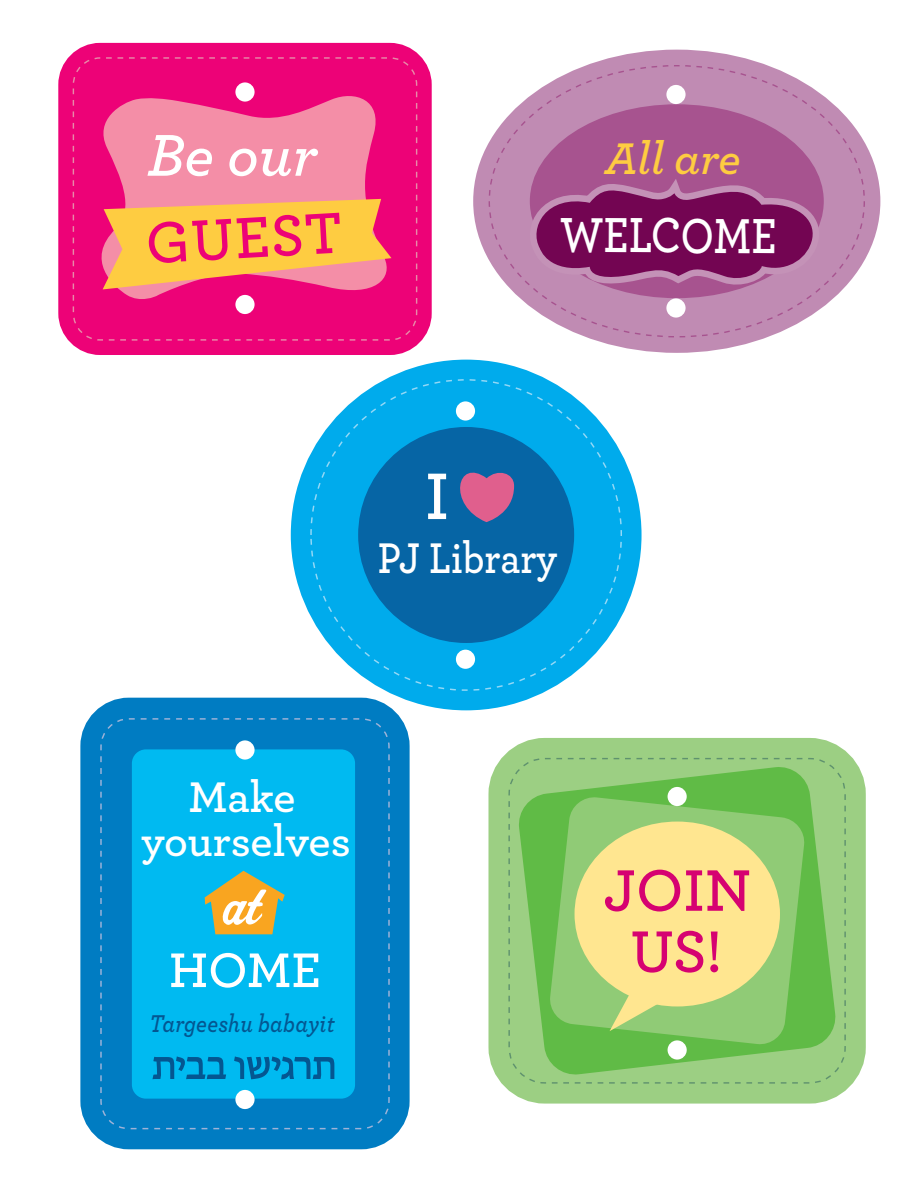
<style>
.page{position:relative;width:918px;height:1188px;background:#fff}
.page>*{position:absolute;margin:0;border:0;box-sizing:border-box;transform-origin:0 0}
.t1{font:600 69px "Archer";color:#fff}
.t2{font:65.1px "OPTI Sport Script";color:#fff}
.t3{font:italic 600 61.8px "Archer";color:#fff}
.t4{font:600 61.35px/61.1px "Archer";color:#d60271;text-align:center}
.t5{font:600 60.6px "Archer";color:#ed0277}
.t6{font:600 51.75px "Archer";letter-spacing:-.02em;color:#fff;scale:.84 1}
.t7{font:600 51px "Archer";color:#fff}
.t8{font:italic 600 46.5px "Archer";letter-spacing:-.005em;color:#fecc41}
.t9{font:600 45px/44.1px "Archer";letter-spacing:-.005em;color:#fff;text-align:center}
.t10{font:600 45px "Archer";letter-spacing:-.005em;color:#fff;scale:.89 1}
.t11{font:italic 600 25.5px "Archer";letter-spacing:.01em;color:#045691;scale:.88 1}
</style>
<div class="page">
<div style="left:80px;top:698px;width:330px;height:451px;border:41px solid #007cc2;border-radius:28px"></div>
<div style="left:473px;top:50px;width:407px;height:303px;border:32px solid #c08bb3;border-radius:50%"></div>
<div style="left:58px;top:43px;width:374px;height:312px;border:30px solid #ed0277;border-radius:27px"></div>
<div style="left:488px;top:738px;width:378px;height:366px;border:41px solid #9ccf83;border-radius:36px"></div>
<div style="left:291px;top:360px;width:351px;height:350px;border:40px solid #00abec;border-radius:50%"></div>
<div style="left:101px;top:719px;width:288px;height:409px;background:#007cc2;border-radius:28px"></div>
<div style="left:489px;top:66px;width:375px;height:271px;background:#c08bb3;border-radius:50%"></div>
<div style="left:73px;top:58px;width:344px;height:282px;background:#ed0277;border-radius:27px"></div>
<div style="left:508px;top:758px;width:338px;height:326px;background:#9ccf83;border-radius:36px"></div>
<svg style="left:517px;top:765px;width:320px;height:311px"></svg>
<svg style="left:549px;top:796px;width:257px;height:250px;fill:#90cb76"></svg>
<div style="left:132px;top:749px;width:223px;height:350px;background:#00baf1;border-radius:14px"></div>
<div style="left:530px;top:104px;width:294px;height:194px;background:#a7538f;border-radius:50%"></div>
<svg style="left:101px;top:96px;width:291px;height:206px;fill:#f48ea7"></svg>
<svg style="left:205px;top:871px;width:80px;height:63px"></svg>
<svg style="left:153px;top:1056px;width:73px;height:23px"></svg>
<svg style="left:234px;top:1056px;width:100px;height:23px"></svg>
<svg style="left:103px;top:199px;width:288px;height:90px;background:#faaa58"></svg>
<div style="left:575px;top:822px;width:205px;height:184px;background:#ffe690;border-radius:50%"></div>
<svg style="left:610px;top:984px;width:61px;height:47px"></svg>
<svg style="left:527px;top:182px;width:292px;height:112px"></svg>
<div style="left:235px;top:295px;width:20px;height:19px;background:#fff;border-radius:50%"></div>
<div style="left:668px;top:787px;width:19px;height:19px;background:#fff;border-radius:50%"></div>
<div style="left:668px;top:1040px;width:19px;height:20px;background:#fff;border-radius:50%"></div>
<div style="left:235px;top:82px;width:20px;height:20px;background:#fff;border-radius:50%"></div>
<div style="left:235px;top:1090px;width:20px;height:19px;background:#fff;border-radius:50%"></div>
<div style="left:235px;top:740px;width:20px;height:20px;background:#fff;border-radius:50%"></div>
<div style="left:666px;top:298px;width:20px;height:20px;background:#fff;border-radius:50%"></div>
<div style="left:666px;top:85px;width:20px;height:19px;background:#fff;border-radius:50%"></div>
<div style="left:311px;top:380px;width:310px;height:310px;background:#00abec;border-radius:50%"></div>
<div style="left:358px;top:427px;width:216px;height:216px;background:#0665a5;border-radius:50%"></div>
<svg style="left:460px;top:472px;width:54px;height:50px"></svg>
<div style="left:456px;top:401px;width:19px;height:20px;background:#fff;border-radius:50%"></div>
<div style="left:456px;top:650px;width:19px;height:19px;background:#fff;border-radius:50%"></div>
<div style="left:100px;top:718px;width:290px;height:411px;border:1px dashed #9eb3d8;border-radius:28px"></div>
<div style="left:73px;top:57px;width:344px;height:284px;border:1px dashed #e78aa8;border-radius:27px"></div>
<div style="left:508px;top:758px;width:338px;height:326px;border:1px dashed #5f926e;border-radius:36px"></div>
<h3 class="t3" style="left:148px;top:108px;width:172px">Be our</h3>
<h3 class="t5" style="left:143px;top:198px;width:198px;rotate:-3deg">GUEST</h3>
<h3 class="t8" style="left:605px;top:123px;width:137px">All are</h3>
<h3 class="t6" style="left:560px;top:196px;width:260px">WELCOME</h3>
<h1 class="t1" style="left:425px;top:444px;width:26px">I</h1>
<h3 class="t10" style="left:378px;top:524px;width:204px">PJ Library</h3>
<h3 class="t9" style="left:141px;top:772px;width:211px">Make yourselves</h3>
<h2 class="t2" style="left:222px;top:867px;width:39px">at</h2>
<h3 class="t7" style="left:169px;top:932px;width:154px">HOME</h3>
<p class="t11" style="left:150px;top:1004px;width:212px">Targeeshu babayit</p>
<h3 class="t4" style="left:603px;top:856px;width:150px">JOIN<br>US!</h3>
</div>
